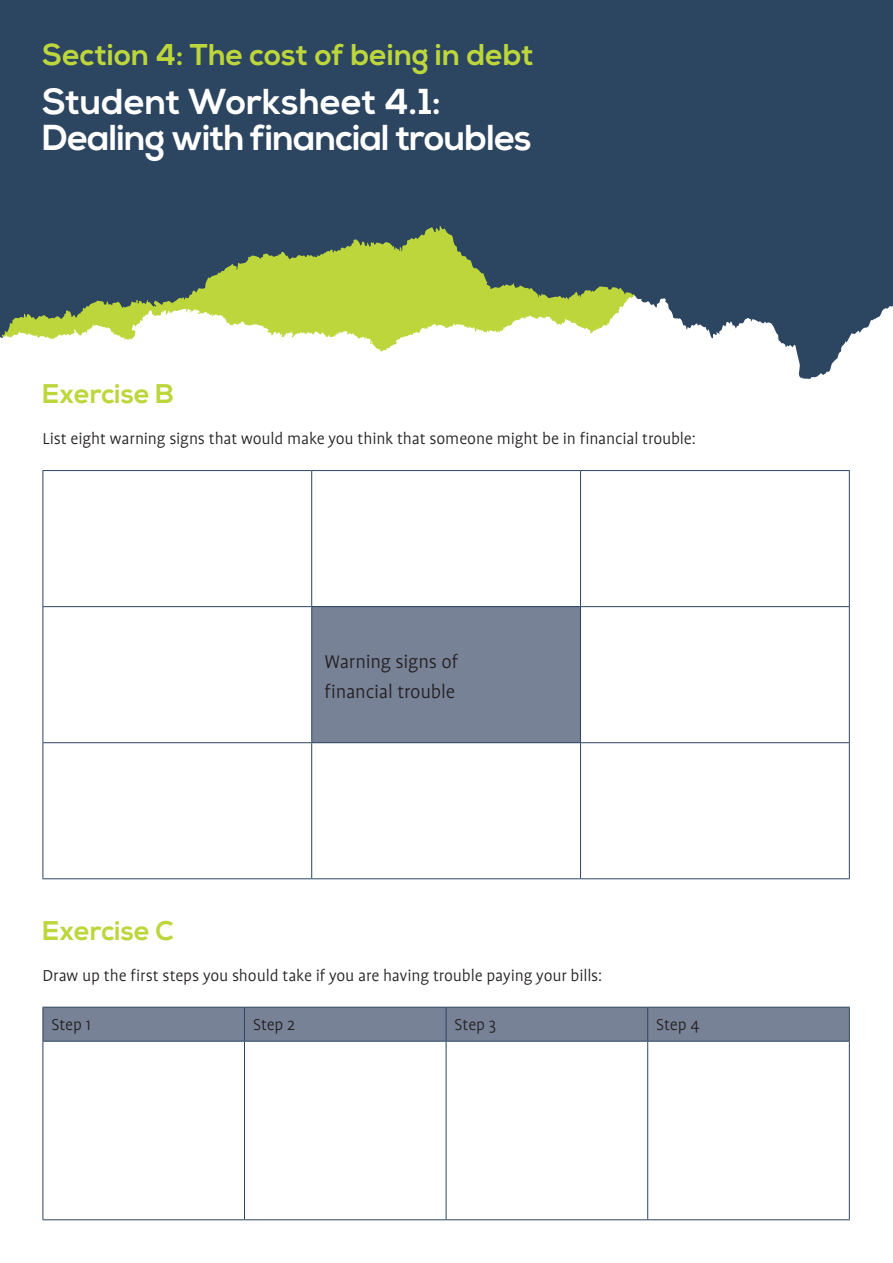
<style>
.page{position:relative;width:893px;height:1263px;background:#fff}
.page>*{position:absolute;margin:0;border:0;box-sizing:border-box;transform-origin:0 0}
.t1{font:700 36px/36px "Nexa";letter-spacing:-.015em;color:#fff}
.t2{font:700 30px "Nexa";letter-spacing:.005em;color:#bdd63c}
.t3{font:700 27px "Nexa";color:#bdd63c}
.t4{font:300 21px/30px "Profile";letter-spacing:-.01em;color:#231f20}
.t5{font:300 18px "Profile";letter-spacing:-.01em;color:#231f20}
</style>
<div class="page">
<svg style="left:0;top:0;width:893px;height:379px;background:#556a71"></svg>
<div style="left:312px;top:607px;width:268px;height:136px;background:#788297"></div>
<hr style="left:43px;top:471px;width:1px;height:135px;background:#2c4560">
<hr style="left:43px;top:470px;width:269px;height:1px;background:#2c4560">
<hr style="left:311px;top:471px;width:1px;height:135px;background:#2c4560">
<hr style="left:312px;top:470px;width:268px;height:1px;background:#2c4560">
<hr style="left:580px;top:471px;width:1px;height:135px;background:#2c4560">
<hr style="left:580px;top:470px;width:270px;height:1px;background:#2c4560">
<hr style="left:849px;top:471px;width:1px;height:135px;background:#2c4560">
<hr style="left:43px;top:607px;width:1px;height:135px;background:#2c4560">
<hr style="left:43px;top:606px;width:269px;height:1px;background:#2c4560">
<hr style="left:311px;top:607px;width:1px;height:135px;background:#2c4560">
<hr style="left:312px;top:606px;width:268px;height:1px;background:#2c4560">
<hr style="left:580px;top:607px;width:1px;height:135px;background:#2c4560">
<hr style="left:580px;top:606px;width:270px;height:1px;background:#2c4560">
<hr style="left:849px;top:607px;width:1px;height:135px;background:#2c4560">
<hr style="left:43px;top:743px;width:1px;height:135px;background:#2c4560">
<hr style="left:43px;top:742px;width:269px;height:1px;background:#2c4560">
<hr style="left:43px;top:878px;width:269px;height:1px;background:#2c4560">
<hr style="left:311px;top:743px;width:1px;height:135px;background:#2c4560">
<hr style="left:312px;top:742px;width:268px;height:1px;background:#2c4560">
<hr style="left:312px;top:878px;width:268px;height:1px;background:#2c4560">
<hr style="left:580px;top:743px;width:1px;height:135px;background:#2c4560">
<hr style="left:580px;top:742px;width:270px;height:1px;background:#2c4560">
<hr style="left:849px;top:743px;width:1px;height:135px;background:#2c4560">
<hr style="left:580px;top:878px;width:270px;height:1px;background:#2c4560">
<div style="left:44px;top:1008px;width:805px;height:33px;background:#788297"></div>
<hr style="left:43px;top:1007px;width:1px;height:34px;background:#2c4560">
<hr style="left:43px;top:1007px;width:201px;height:1px;background:#2c4560">
<hr style="left:244px;top:1007px;width:1px;height:34px;background:#2c4560">
<hr style="left:244px;top:1007px;width:202px;height:1px;background:#2c4560">
<hr style="left:446px;top:1007px;width:1px;height:34px;background:#2c4560">
<hr style="left:446px;top:1007px;width:202px;height:1px;background:#2c4560">
<hr style="left:648px;top:1007px;width:202px;height:1px;background:#2c4560">
<hr style="left:647px;top:1007px;width:1px;height:34px;background:#2c4560">
<hr style="left:849px;top:1007px;width:1px;height:34px;background:#2c4560">
<hr style="left:43px;top:1041px;width:1px;height:178px;background:#2c4560">
<hr style="left:43px;top:1041px;width:201px;height:1px;background:#2c4560">
<hr style="left:43px;top:1219px;width:201px;height:1px;background:#2c4560">
<hr style="left:244px;top:1041px;width:1px;height:178px;background:#2c4560">
<hr style="left:244px;top:1041px;width:202px;height:1px;background:#2c4560">
<hr style="left:244px;top:1219px;width:202px;height:1px;background:#2c4560">
<hr style="left:446px;top:1041px;width:1px;height:178px;background:#2c4560">
<hr style="left:446px;top:1041px;width:202px;height:1px;background:#2c4560">
<hr style="left:648px;top:1041px;width:202px;height:1px;background:#2c4560">
<hr style="left:647px;top:1041px;width:1px;height:178px;background:#2c4560">
<hr style="left:849px;top:1041px;width:1px;height:178px;background:#2c4560">
<hr style="left:446px;top:1219px;width:202px;height:1px;background:#2c4560">
<hr style="left:648px;top:1219px;width:202px;height:1px;background:#2c4560">
<h2 class="t2" style="left:43px;top:37px;width:493px">Section 4: The cost of being in debt</h2>
<h1 class="t1" style="left:43px;top:85px;width:491px">Student Worksheet 4.1:<br>Dealing with financial troubles</h1>
<h3 class="t3" style="left:43px;top:378px;width:133px">Exercise B</h3>
<p class="t5" style="left:43px;top:430px;width:655px">List eight warning signs that would make you think that someone might be in financial trouble:</p>
<p class="t4" style="left:324px;top:647px;width:135px">Warning signs of financial trouble</p>
<h3 class="t3" style="left:43px;top:915px;width:132px">Exercise C</h3>
<p class="t5" style="left:43px;top:966px;width:561px">Draw up the first steps you should take if you are having trouble paying your bills:</p>
<p class="t5" style="left:51px;top:1015px;width:41px">Step 1</p>
<p class="t5" style="left:253px;top:1015px;width:44px">Step 2</p>
<p class="t5" style="left:455px;top:1015px;width:43px">Step 3</p>
<p class="t5" style="left:656px;top:1015px;width:45px">Step 4</p>
</div>
